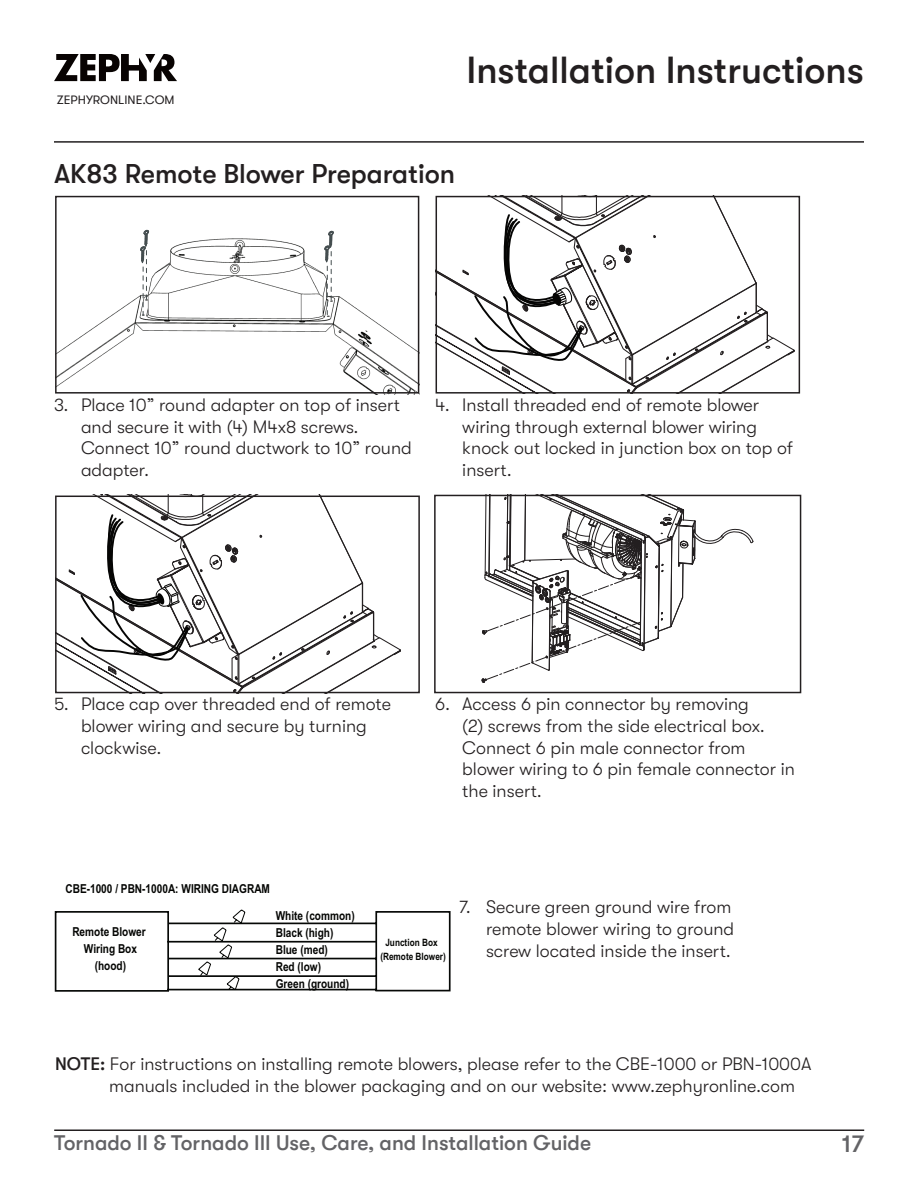
<style>
.page{position:relative;width:918px;height:1188px;background:#fff}
.page>*{position:absolute;margin:0;border:0;box-sizing:border-box;transform-origin:0 0}
.t1{font:500 37.5px "GT Walsheim";color:#231f20}
.t2{font:500 27px "GT Walsheim";color:#231f20}
.t3{font:500 24px "GT Walsheim";color:#636366}
.t4{font:500 21px "GT Walsheim";color:#636366}
.t5{font:300 18px/21.6px "GT Walsheim";color:#231f20}
.t6{font:700 12.3px/16.8px "Arial Narrow";color:#040503}
.t7{font:12.3px "GT Walsheim";color:#231f20}
.t8{font:700 10.05px/14.5px "Arial Narrow";color:#040503;text-align:center}
.s1{font-weight:500}
</style>
<div class="page">
<hr style="left:54px;top:141px;width:810px;height:2px;background:#231f20">
<hr style="left:54px;top:1130px;width:810px;height:1px;background:#231f20">
<svg style="left:54px;top:54px;width:123px;height:27px"></svg>
<img style="left:58px;top:226px;width:362px;height:168px">
<svg style="left:140px;top:230px;width:9px;height:85px"></svg>
<svg style="left:324px;top:231px;width:10px;height:84px"></svg>
<div style="left:55px;top:196px;width:364px;height:198px;border:2px solid #231f20"></div>
<svg style="left:436px;top:195px;width:359px;height:196px"></svg>
<div style="left:436px;top:196px;width:364px;height:198px;border:2px solid #231f20"></div>
<svg style="left:55px;top:495px;width:347px;height:195px"></svg>
<div style="left:55px;top:496px;width:365px;height:197px;border:2px solid #231f20"></div>
<svg style="left:54px;top:909px;width:397px;height:83px"></svg>
<svg style="left:482px;top:498px;width:272px;height:185px"></svg>
<div style="left:434px;top:495px;width:367px;height:198px;border:2px solid #231f20"></div>
<p class="t7" style="left:57px;top:93px;width:119px">ZEPHYRONLINE.COM</p>
<h1 class="t1" style="left:466px;top:49px;width:399px">Installation Instructions</h1>
<h2 class="t2" style="left:54px;top:158px;width:403px">AK83 Remote Blower Preparation</h2>
<p class="t5" style="left:81px;top:394px;width:332px;text-indent:-27px">3. Place 10” round adapter on top of insert and secure it with (4) M4x8 screws.<br>Connect 10” round ductwork to 10” round adapter.</p>
<p class="t5" style="left:462px;top:394px;width:332px;text-indent:-27px">4. Install threaded end of remote blower wiring through external blower wiring knock out locked in junction box on top of insert.</p>
<p class="t5" style="left:81px;top:694px;width:311px;text-indent:-27px">5. Place cap over threaded end of remote blower wiring and secure by turning clockwise.</p>
<p class="t5" style="left:462px;top:694px;width:334px;text-indent:-27px">6. Access 6 pin connector by removing<br>(2) screws from the side electrical box.<br>Connect 6 pin male connector from blower wiring to 6 pin female connector in the insert.</p>
<p class="t6" style="left:65px;top:880px;width:206px">CBE-1000 / PBN-1000A: WIRING DIAGRAM</p>
<p class="t6" style="left:276px;top:907px;width:81px">White (common)<br>Black (high)<br>Blue (med)<br>Red (low)<br>Green (ground)</p>
<p class="t6" style="left:72px;top:923px;width:75px;text-align:center">Remote Blower<br>Wiring Box (hood)</p>
<p class="t8" style="left:380px;top:934px;width:67px">Junction Box (Remote Blower)</p>
<p class="t5" style="left:486px;top:896px;width:250px;text-indent:-27px">7. Secure green ground wire from remote blower wiring to ground screw located inside the insert.</p>
<p class="t5" style="left:109px;top:1053px;width:704px;text-indent:-54px"><span class="s1">NOTE:</span> For instructions on installing remote blowers, please refer to the CBE-1000 or PBN-1000A manuals included in the blower packaging and on our website: www.zephyronline.com</p>
<p class="t4" style="left:54px;top:1131px;width:539px">Tornado II &amp; Tornado III Use, Care, and Installation Guide</p>
<h3 class="t3" style="left:842px;top:1131px;width:24px">17</h3>
</div>
